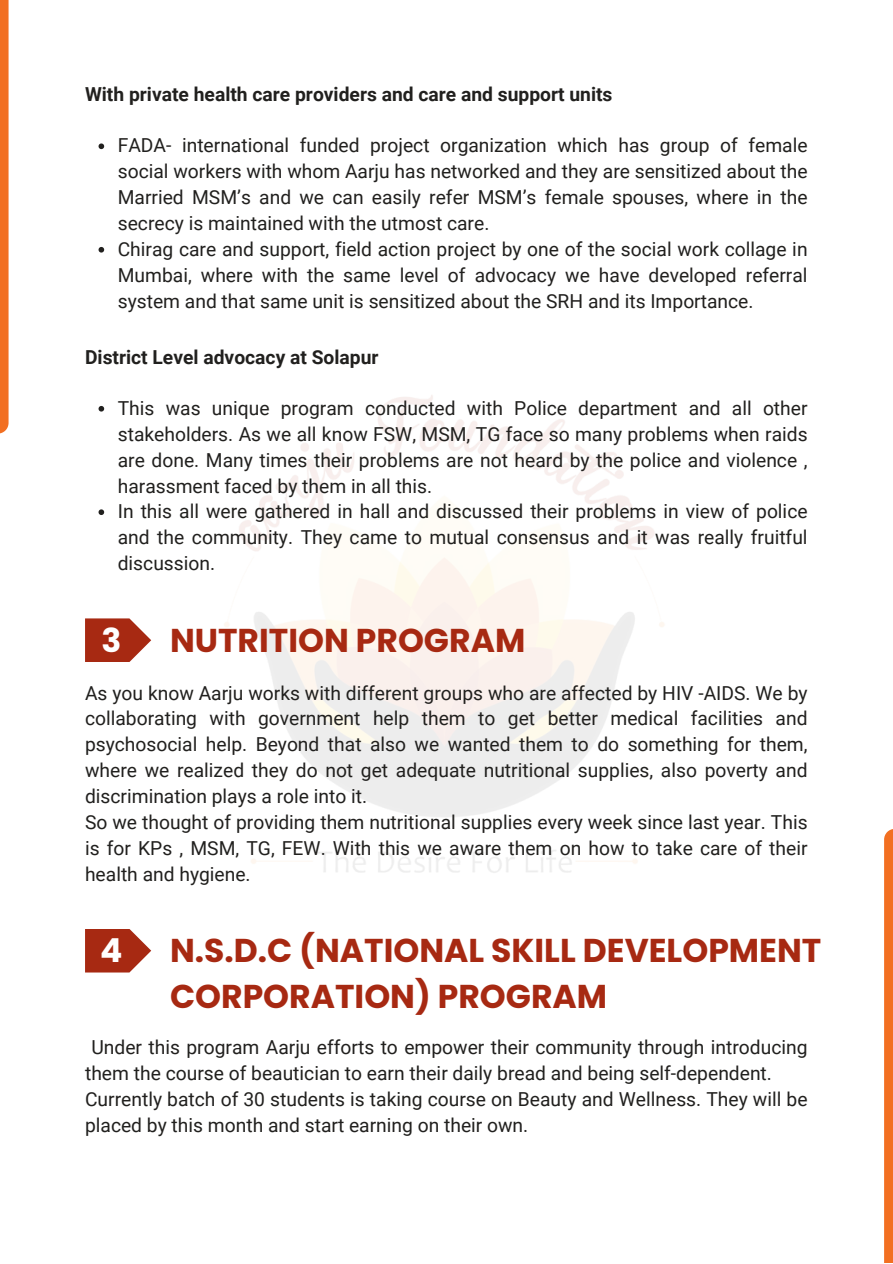
<style>
.page{position:relative;width:893px;height:1264px;background:#fff}
.page>*{position:absolute;margin:0;border:0;box-sizing:border-box;transform-origin:0 0}
.t1{font:700 33px/46.2px "Poppins";color:#a72912}
.t2{font:700 33px "Poppins";color:#fff}
.t3{font:19.2px/25.8px "Roboto";color:#21201e;text-align:justify}
.t4{font:700 19.2px "Roboto";color:#21201e}
</style>
<div class="page">
<div style="left:0;top:0;width:9px;height:433px;background:#f26f21"></div>
<div style="left:884px;top:828px;width:8px;height:434px;background:#f26f21"></div>
<svg style="left:98px;top:143px;width:6px;height:6px"></svg>
<svg style="left:98px;top:247px;width:6px;height:5px"></svg>
<svg style="left:98px;top:406px;width:6px;height:5px"></svg>
<svg style="left:98px;top:509px;width:6px;height:6px"></svg>
<svg style="left:85px;top:618px;width:66px;height:44px"></svg>
<svg style="left:85px;top:929px;width:66px;height:43px;background:#b54b37"></svg>
<p class="t4" style="left:85px;top:83px;width:529px">With private health care providers and care and support units</p>
<p class="t3" style="left:118px;top:133px;width:691px">FADA- international funded project organization which has group of female social workers with whom Aarju has networked and they are sensitized about the Married MSM’s and we can easily refer MSM’s female spouses, where in the secrecy is maintained with the utmost care.</p>
<p class="t3" style="left:118px;top:236px;width:691px">Chirag care and support, field action project by one of the social work collage in Mumbai, where with the same level of advocacy we have developed referral system and that same unit is sensitized about the SRH and its Importance.</p>
<p class="t4" style="left:85px;top:346px;width:295px">District Level advocacy at Solapur</p>
<p class="t3" style="left:118px;top:395px;width:691px">This was unique program conducted with Police department and all other stakeholders. As we all know FSW, MSM, TG face so many problems when raids are done. Many times their problems are not heard by the police and violence , harassment faced by them in all this.</p>
<p class="t3" style="left:118px;top:499px;width:691px">In this all were gathered in hall and discussed their problems in view of police and the community. They came to mutual consensus and it was really fruitful discussion.</p>
<p class="t2" style="left:101px;top:617px;width:21px">3</p>
<p class="t1" style="left:170px;top:617px;width:357px">NUTRITION PROGRAM</p>
<p class="t3" style="left:85px;top:680px;width:724px">As you know Aarju works with different groups who are affected by HIV -AIDS. We by collaborating with government help them to get better medical facilities and psychosocial help. Beyond that also we wanted them to do something for them, where we realized they do not get adequate nutritional supplies, also poverty and discrimination plays a role into it.</p>
<p class="t3" style="left:85px;top:809px;width:724px">So we thought of providing them nutritional supplies every week since last year. This is for KPs , MSM, TG, FEW. With this we aware them on how to take care of their health and hygiene.</p>
<p class="t2" style="left:100px;top:927px;width:24px">4</p>
<p class="t1" style="left:170px;top:927px;width:653px">N.S.D.C (NATIONAL SKILL DEVELOPMENT<br>CORPORATION) PROGRAM</p>
<p class="t3" style="left:85px;top:1034px;width:724px;text-indent:6px">Under this program Aarju efforts to empower their community through introducing them the course of beautician to earn their daily bread and being self-dependent.</p>
<p class="t3" style="left:85px;top:1086px;width:724px">Currently batch of 30 students is taking course on Beauty and Wellness. They will be placed by this month and start earning on their own.</p>
</div>
